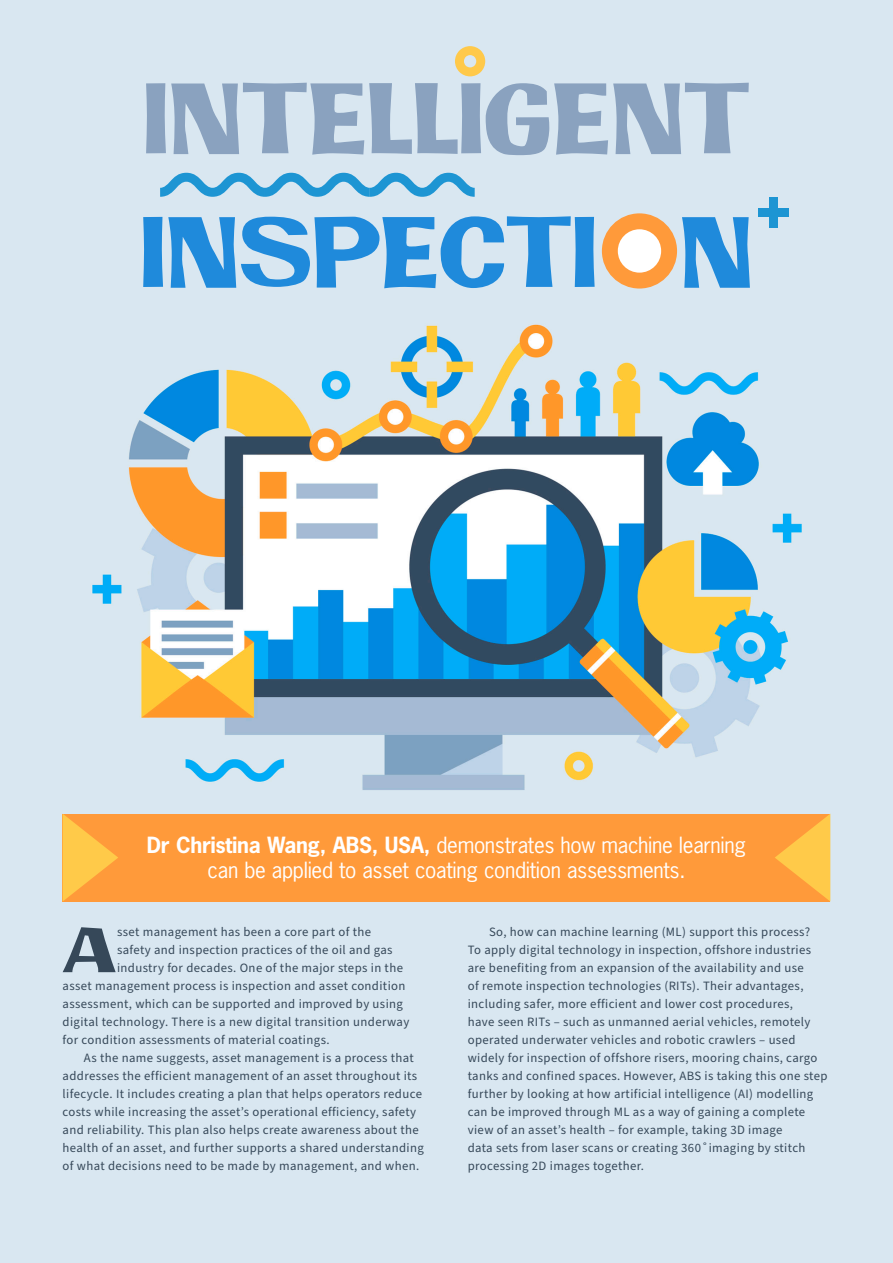
<style>
.page{position:relative;width:893px;height:1263px;background:#fff}
.page>*{position:absolute;margin:0;border:0;box-sizing:border-box;transform-origin:0 0}
.OT_Headline_-_News_G{font:97.35px/133.6px "JMHPREXP";color:#8aa2bf}
.First_Paragraph_of_A{font:62.7px "JMHPREXP";color:#364859}
.Underhead{font:21px/25.2px "News Gothic Std";letter-spacing:-.015em;color:#fff;text-align:center}
.OT_Text{font:12.75px/18px "Source Sans Pro";letter-spacing:.03em;color:#364859}
.First_Paragraph_of_A-2{font:12.75px "Source Sans Pro";letter-spacing:.03em;color:#364859}
.s1{color:#1f8adb}
.s2{font-weight:700}
</style>
<div class="page">
<img style="left:0;top:0;width:893px;height:1263px">
<div style="left:63px;top:814px;width:767px;height:87px;background:#ff9a3a"></div>
<svg style="left:455px;top:46px;width:30px;height:30px"></svg>
<div style="left:769px;top:197px;width:9px;height:31px;background:#1d95d3"></div>
<div style="left:758px;top:208px;width:31px;height:9px;background:#1d95d3"></div>
<div style="left:602px;top:213px;width:75px;height:76px;background:#ff9a3a;border-radius:50%"></div>
<div style="left:618px;top:229px;width:43px;height:44px;background:#fff;border-radius:50%"></div>
<svg style="left:63px;top:814px;width:55px;height:87px"></svg>
<svg style="left:775px;top:814px;width:55px;height:87px"></svg>
<svg style="left:160px;top:173px;width:315px;height:24px;background:#85c2e3"></svg>
<p class="OT_Headline_-_News_G" style="left:140px;top:50px;width:614px">INTELLIGENT<br><span class="s1">INSPECTI N</span></p>
<p class="Underhead" style="left:147px;top:832px;width:601px"><span class="s2">Dr Christina Wang, ABS, USA,</span> demonstrates how machine learning can be applied to asset coating condition assessments.</p>
<p class="First_Paragraph_of_A" style="left:62px;top:905px;width:56px">A</p>
<p class="First_Paragraph_of_A-2" style="left:117px;top:923px;width:256px">sset management has been a core part of the</p>
<p class="First_Paragraph_of_A-2" style="left:117px;top:941px;width:277px">safety and inspection practices of the oil and gas</p>
<p class="First_Paragraph_of_A-2" style="left:117px;top:959px;width:287px">industry for decades. One of the major steps in the</p>
<p class="First_Paragraph_of_A-2" style="left:63px;top:977px;width:344px">asset management process is inspection and asset condition</p>
<p class="First_Paragraph_of_A-2" style="left:63px;top:995px;width:342px">assessment, which can be supported and improved by using</p>
<p class="First_Paragraph_of_A-2" style="left:63px;top:1013px;width:348px">digital technology. There is a new digital transition underway</p>
<p class="First_Paragraph_of_A-2" style="left:63px;top:1031px;width:268px">for condition assessments of material coatings.</p>
<p class="OT_Text" style="left:63px;top:1049px;width:363px;text-indent:21px">As the name suggests, asset management is a process that addresses the efficient management of an asset throughout its lifecycle. It includes creating a plan that helps operators reduce costs while increasing the asset’s operational efficiency, safety and reliability. This plan also helps create awareness about the health of an asset, and further supports a shared understanding of what decisions need to be made by management, and when.</p>
<p class="OT_Text" style="left:468px;top:923px;width:361px;text-indent:21px">So, how can machine learning (ML) support this process?<br>To apply digital technology in inspection, offshore industries are benefiting from an expansion of the availability and use<br>of remote inspection technologies (RITs). Their advantages, including safer, more efficient and lower cost procedures,<br>have seen RITs – such as unmanned aerial vehicles, remotely operated underwater vehicles and robotic crawlers – used widely for inspection of offshore risers, mooring chains, cargo tanks and confined spaces. However, ABS is taking this one step further by looking at how artificial intelligence (AI) modelling can be improved through ML as a way of gaining a complete view of an asset’s health – for example, taking 3D image<br>data sets from laser scans or creating 360˚imaging by stitch processing 2D images together.</p>
</div>
